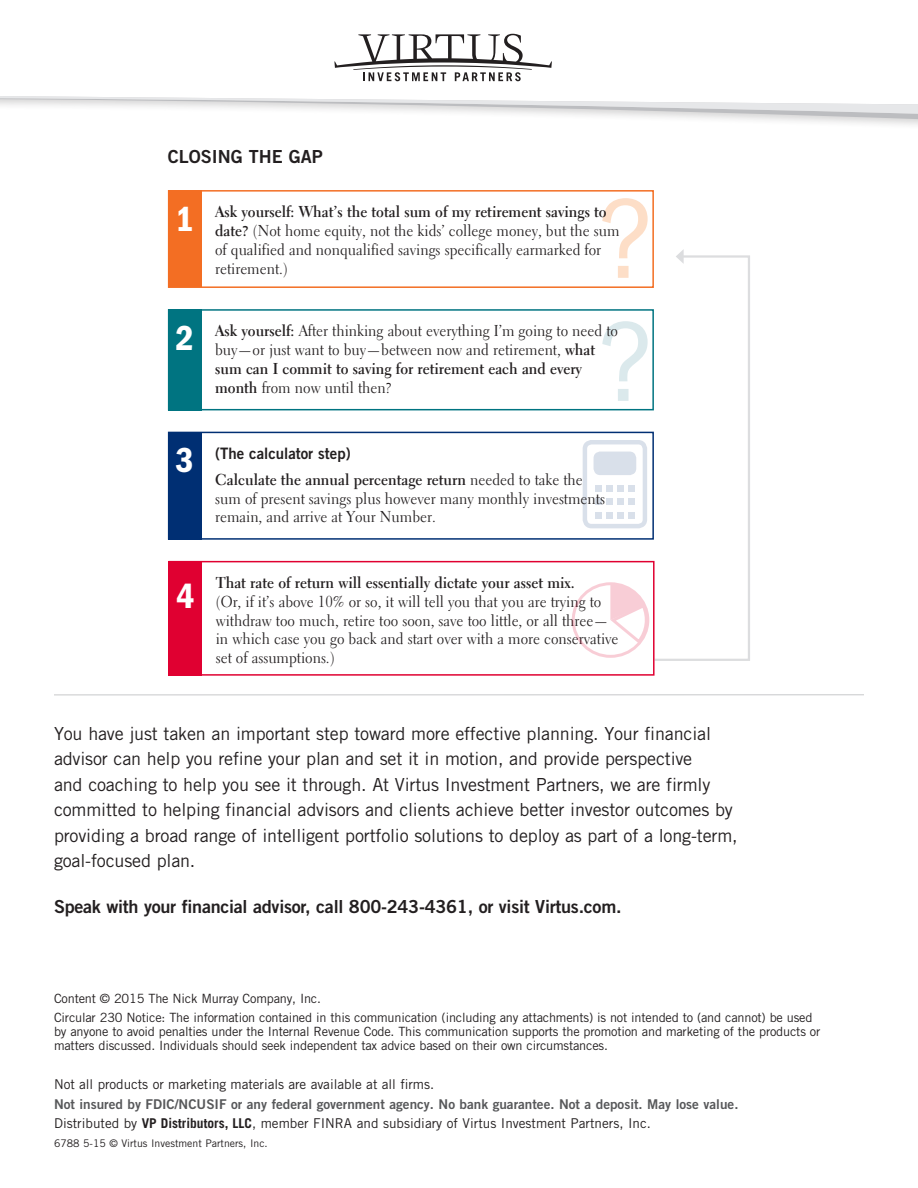
<style>
.page{position:relative;width:918px;height:1188px;background:#fff}
.page>*{position:absolute;margin:0;border:0;box-sizing:border-box;transform-origin:0 0}
.t1{font:condensed 117px "Franklin Gothic";color:#fddec7}
.t2{font:condensed 117px "Franklin Gothic";color:#dbe9ec}
.t3{font:600 condensed 36px "Franklin Gothic";color:#fff}
.Brochure_Intro{font:18px/25.5px "Trade Gothic";letter-spacing:-.01em;color:#231f20}
._2_back_subhead{font:18px "Trade Gothic Bold Two";letter-spacing:-.015em;color:#231f20}
.The_steps{font:15.75px/18.8px "Electra LH";color:#231f20;scale:.95 1}
.The_steps-2{font:15.75px "Trade Gothic Bold Two";color:#231f20;scale:.95 1}
.t4{font:13.5px "Trade Gothic LT Std Bd 2";color:#57585a}
.t5{font:13.5px "Trade Gothic";color:#231f20}
.t6{font:13.5px "Trade Gothic LT Std";letter-spacing:-.005em;color:#231f20}
._6_footnote{font:12.75px/14.2px "Trade Gothic";letter-spacing:-.015em;color:#231f20}
.t7{font:10.5px "Trade Gothic";color:#231f20}
.s1{font-weight:700}
</style>
<div class="page">
<svg style="left:0;top:96px;width:918px;height:27px"></svg>
<svg style="left:334px;top:34px;width:218px;height:47px"></svg>
<hr style="left:54px;top:694px;width:810px;height:1px;background:#c7c8ca">
<div style="left:583px;top:440px;width:64px;height:88px;border:4px solid #002f73;border-radius:7px"></div>
<div style="left:595px;top:485px;width:7px;height:6px;background:#d9e0ea"></div>
<div style="left:606px;top:485px;width:7px;height:6px;background:#d9e0ea"></div>
<div style="left:595px;top:498px;width:7px;height:7px;background:#d9e0ea"></div>
<div style="left:606px;top:498px;width:7px;height:7px;background:#d9e0ea"></div>
<div style="left:595px;top:512px;width:7px;height:6px;background:#d9e0ea"></div>
<div style="left:606px;top:512px;width:7px;height:6px;background:#d9e0ea"></div>
<div style="left:594px;top:452px;width:42px;height:23px;background:#d9e0ea;border-radius:7px"></div>
<div style="left:168px;top:190px;width:486px;height:98px;border:2px solid #f36e23"></div>
<div style="left:168px;top:190px;width:34px;height:97px;background:#f36e23"></div>
<div style="left:168px;top:309px;width:486px;height:101px;border:2px solid #007481"></div>
<div style="left:168px;top:309px;width:34px;height:101px;background:#007481"></div>
<div style="left:168px;top:432px;width:486px;height:108px;border:2px solid #002f73"></div>
<div style="left:168px;top:432px;width:34px;height:108px;background:#002f73"></div>
<div style="left:169px;top:561px;width:486px;height:115px;border:2px solid #e00031"></div>
<div style="left:169px;top:561px;width:33px;height:115px;background:#e00031"></div>
<div style="left:572px;top:582px;width:77px;height:76px;border:3px solid #e00031;border-radius:50%"></div>
<svg style="left:608px;top:249px;width:142px;height:413px"></svg>
<p class="_2_back_subhead" style="left:168px;top:145px;width:157px">CLOSING THE GAP</p>
<p class="t3" style="left:176px;top:198px;width:20px">1</p>
<p class="t1" style="left:598px;top:173px;width:59px">?</p>
<p class="The_steps" style="left:215px;top:203px;width:427px"><span class="s1">Ask yourself: What’s the total sum of my retirement savings to date?</span> (Not home equity, not the kids’ college money, but the sum of qualified and nonqualified savings specifically earmarked for retirement.)</p>
<p class="t3" style="left:176px;top:317px;width:20px">2</p>
<p class="t2" style="left:598px;top:296px;width:59px">?</p>
<p class="The_steps" style="left:215px;top:322px;width:426px"><span class="s1">Ask yourself:</span> After thinking about everything I’m going to need to buy—or just want to buy—between now and retirement, <span class="s1">what sum can I commit to saving for retirement each and every month</span> from now until then?</p>
<p class="t3" style="left:176px;top:440px;width:20px">3</p>
<p class="The_steps-2" style="left:215px;top:444px;width:144px">(The calculator step)</p>
<p class="The_steps" style="left:215px;top:470px;width:412px"><span class="s1">Calculate the annual percentage return</span> needed to take the sum of present savings plus however many monthly investments remain, and arrive at Your Number.</p>
<p class="t3" style="left:176px;top:576px;width:20px">4</p>
<p class="The_steps" style="left:216px;top:573px;width:425px"><span class="s1">That rate of return will essentially dictate your asset mix.<br></span>(Or, if it’s above 10% or so, it will tell you that you are trying to withdraw too much, retire too soon, save too little, or all three— in which case you go back and start over with a more conservative set of assumptions.)</p>
<p class="Brochure_Intro" style="left:54px;top:720px;width:685px">You have just taken an important step toward more effective planning. Your financial advisor can help you refine your plan and set it in motion, and provide perspective<br>and coaching to help you see it through. At Virtus Investment Partners, we are firmly committed to helping financial advisors and clients achieve better investor outcomes by providing a broad range of intelligent portfolio solutions to deploy as part of a long-term, goal-focused plan.</p>
<p class="_2_back_subhead" style="left:54px;top:895px;width:569px">Speak with your financial advisor, call 800-243-4361, or visit Virtus.com.</p>
<p class="_6_footnote" style="left:54px;top:991px;width:269px">Content © 2015 The Nick Murray Company, Inc.</p>
<p class="_6_footnote" style="left:54px;top:1010px;width:768px">Circular 230 Notice: The information contained in this communication (including any attachments) is not intended to (and cannot) be used by anyone to avoid penalties under the Internal Revenue Code. This communication supports the promotion and marketing of the products or matters discussed. Individuals should seek independent tax advice based on their own circumstances.</p>
<p class="t6" style="left:54px;top:1077px;width:382px">Not all products or marketing materials are available at all firms.</p>
<p class="t4" style="left:54px;top:1095px;width:686px">Not insured by FDIC/NCUSIF or any federal government agency. No bank guarantee. Not a deposit. May lose value.</p>
<p class="t5" style="left:54px;top:1115px;width:598px">Distributed by <span class="s1">VP Distributors, LLC</span>, member FINRA and subsidiary of Virtus Investment Partners, Inc.</p>
<p class="t7" style="left:54px;top:1136px;width:215px">6788 5-15 © Virtus Investment Partners, Inc.</p>
</div>
